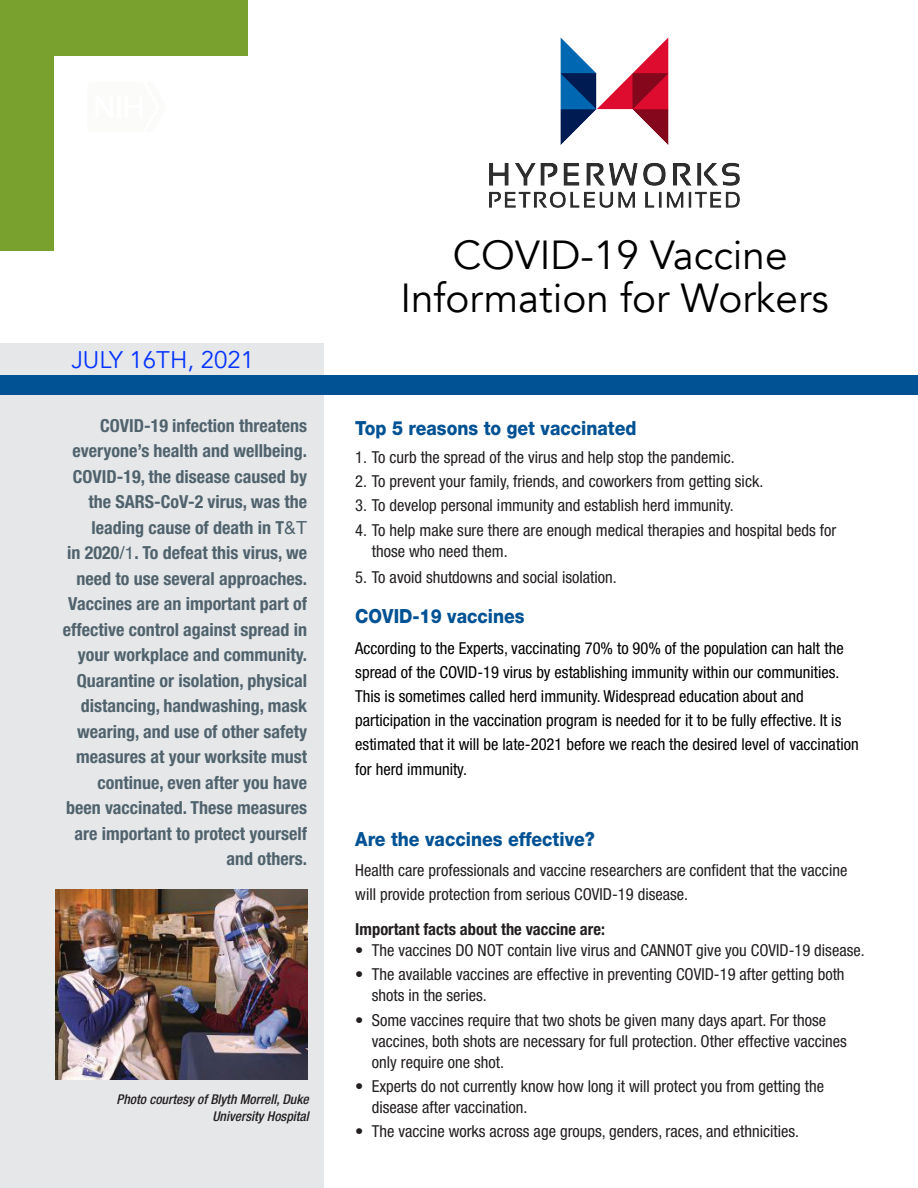
<style>
.page{position:relative;width:918px;height:1188px;background:#fff}
.page>*{position:absolute;margin:0;border:0;box-sizing:border-box;transform-origin:0 0}
.t1{font:40.5px/43.5px "Avenir";color:#000;text-align:center}
.t2{font:24px "Avenir";color:#0433ff}
.t3{font:800 19.5px "Helvetica Neue LT Std";color:#005294;scale:.9 1}
.t4{font:700 condensed 18px/25.5px "Helvetica Neue LT Std";color:#50636d;text-align:right}
.Body_Bullets{font:condensed 16.5px/21px "Helvetica Neue LT Std";color:#231f20}
.t5{font:condensed 16.5px/24.2px "Helvetica Neue LT Std";color:#000}
.Body{font:condensed 16.5px/24px "Helvetica Neue LT Std";color:#231f20}
.Body_Bold{font:700 condensed 16.5px "Helvetica Neue LT Std";color:#231f20}
.Figure_Caption{font:italic 500 condensed 13.5px/16.5px "Helvetica Neue LT Std";color:#231f20;text-align:right}
.s1{font-family:"Helvetica";font-weight:400;font-stretch:normal}
</style>
<div class="page">
<div style="left:0;top:343px;width:324px;height:845px;background:#e6e7e9"></div>
<div style="left:0;top:0;width:53px;height:251px;background:#78a22d"></div>
<div style="left:0;top:0;width:247px;height:55px;background:#78a22d"></div>
<div style="left:0;top:376px;width:918px;height:19px;background:#005294"></div>
<img style="left:55px;top:889px;width:253px;height:190px">
<img style="left:490px;top:37px;width:250px;height:170px">
<h2 class="t2" style="left:71px;top:344px;width:184px">JULY 16TH, 2021</h2>
<p class="t4" style="left:63px;top:413px;width:246px">COVID-19 infection threatens everyone’s health and wellbeing.<br>COVID-19, the disease caused by the SARS-CoV-2 virus, was the leading cause of death in T<span class="s1">&amp;T<br></span>in 2020<span class="s1">/1</span>. To defeat this virus, we need to use several approaches.<br>Vaccines are an important part of effective control against spread in your workplace and community.<br>Quarantine or isolation, physical distancing, handwashing, mask wearing, and use of other safety measures at your worksite must continue, even after you have been vaccinated. These measures are important to protect yourself and others.</p>
<p class="Figure_Caption" style="left:117px;top:1092px;width:194px">Photo courtesy of Blyth Morrell, Duke<br>University Hospital</p>
<h1 class="t1" style="left:400px;top:234px;width:430px">COVID-19 Vaccine<br>Information for Workers</h1>
<h3 class="t3" style="left:355px;top:417px;width:314px">Top 5 reasons to get vaccinated</h3>
<p class="Body_Bullets" style="left:355px;top:446px;width:381px">1. To curb the spread of the virus and help stop the pandemic.</p>
<p class="Body_Bullets" style="left:355px;top:471px;width:410px">2. To prevent your family, friends, and coworkers from getting sick.</p>
<p class="Body_Bullets" style="left:355px;top:495px;width:380px">3. To develop personal immunity and establish herd immunity.</p>
<p class="Body_Bullets" style="left:372px;top:519px;width:466px;text-indent:-16px">4. To help make sure there are enough medical therapies and hospital beds for those who need them.</p>
<p class="Body_Bullets" style="left:355px;top:567px;width:263px">5. To avoid shutdowns and social isolation.</p>
<h3 class="t3" style="left:355px;top:605px;width:190px">COVID-19 vaccines</h3>
<p class="t5" style="left:355px;top:636px;width:505px">According to the Experts, vaccinating 70% to 90% of the population can halt the spread of the COVID-19 virus by establishing immunity within our communities.<br>This is sometimes called herd immunity. Widespread education about and participation in the vaccination program is needed for it to be fully effective. It is estimated that it will be late-2021 before we reach the desired level of vaccination for herd immunity.</p>
<h3 class="t3" style="left:355px;top:827px;width:268px">Are the vaccines effective?</h3>
<p class="Body" style="left:355px;top:858px;width:494px">Health care professionals and vaccine researchers are confident that the vaccine will provide protection from serious COVID-19 disease.</p>
<p class="Body_Bold" style="left:355px;top:919px;width:251px">Important facts about the vaccine are:</p>
<p class="Body_Bullets" style="left:355px;top:940px;width:511px">• The vaccines DO NOT contain live virus and CANNOT give you COVID-19 disease.</p>
<p class="Body_Bullets" style="left:372px;top:964px;width:474px;text-indent:-16px">• The available vaccines are effective in preventing COVID-19 after getting both shots in the series.</p>
<p class="Body_Bullets" style="left:372px;top:1009px;width:476px;text-indent:-16px">• Some vaccines require that two shots be given many days apart. For those vaccines, both shots are necessary for full protection. Other effective vaccines only require one shot.</p>
<p class="Body_Bullets" style="left:372px;top:1076px;width:454px;text-indent:-16px">• Experts do not currently know how long it will protect you from getting the disease after vaccination.</p>
<p class="Body_Bullets" style="left:355px;top:1121px;width:445px">• The vaccine works across age groups, genders, races, and ethnicities.</p>
</div>
